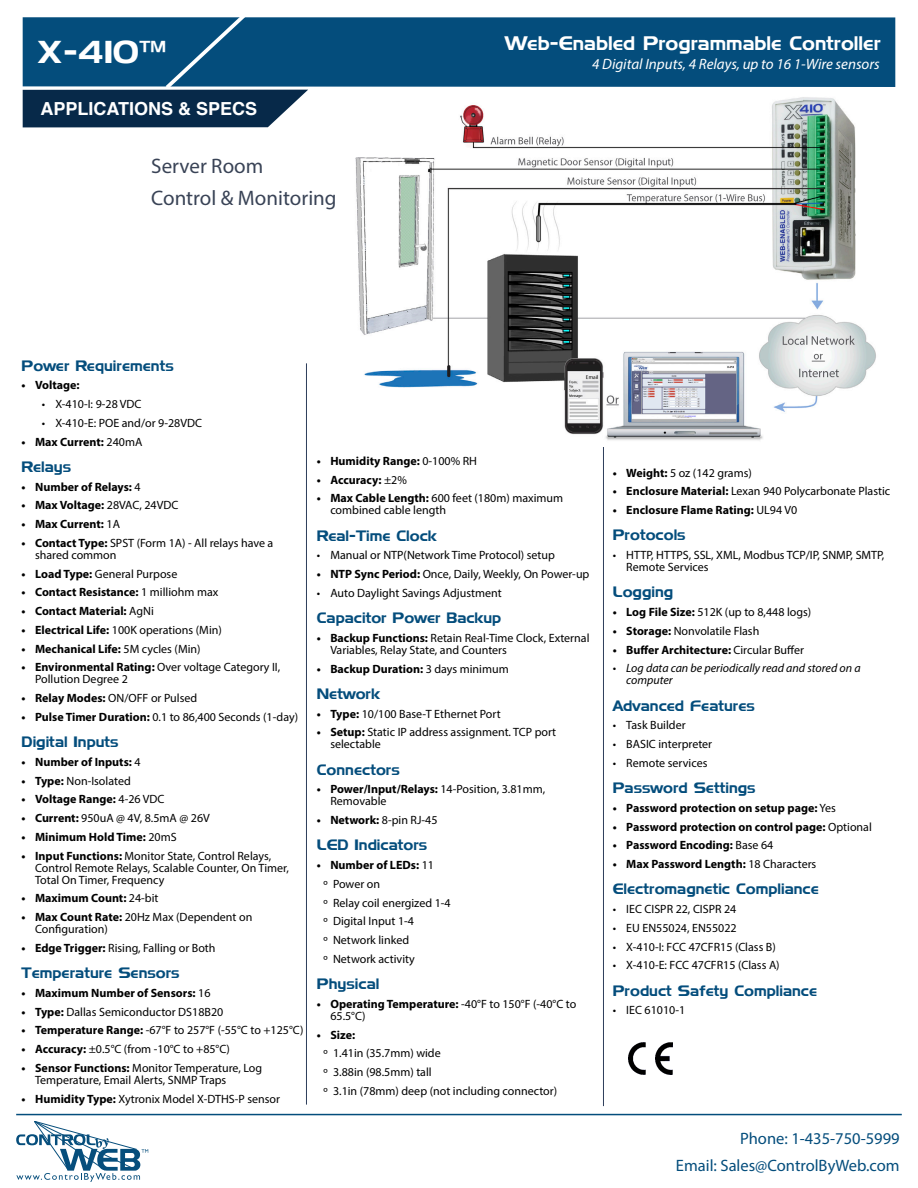
<style>
.page{position:relative;width:918px;height:1188px;background:#fff}
.page>*{position:absolute;margin:0;border:0;box-sizing:border-box;transform-origin:0 0}
.Header_-_Main_Produc{font:31.5px "Denmark";color:#fff}
.Paragraph_Header{font:21px "Myriad Pro";color:#394356}
.Sub_Header_-_Product{font:19.5px "Denmark";color:#fff}
.t1{font:700 18px "Helvetica";color:#fff}
.t2{font:16.5px/26.5px "Myriad Pro";color:#044d7c;text-align:right}
.Specs_Title{font:15px "Denmark";color:#044d7c}
.Product_Description{font:italic 15px "Myriad Pro";color:#fff}
.Specs_Bullet_Body{font:15px "Denmark";color:#044d7c}
.t3{font:12px/12px "Myriad Pro";color:#000}
.t4{font:700 12px "Myriad Pro";color:#000}
.t5{font:italic 12px/12px "Myriad Pro";color:#000}
.s1{font-weight:400}
.s2{font-weight:700}
</style>
<div class="page">
<hr style="left:16px;top:1114px;width:886px;height:1px;background:#044d7c">
<svg style="left:16px;top:1121px;width:132px;height:61px"></svg>
<div style="left:308px;top:17px;width:587px;height:70px;background:#044d7c"></div>
<svg style="left:23px;top:17px;width:285px;height:110px;background:#164d74"></svg>
<hr style="left:306px;top:363px;width:1px;height:742px;background:#2d3e5a">
<hr style="left:603px;top:440px;width:1px;height:666px;background:#2d3e5a">
<img style="left:355px;top:97px;width:521px;height:350px">
<img style="left:629px;top:1043px;width:43px;height:31px">
<p class="Header_-_Main_Produc" style="left:36px;top:33px;width:132px">X-410™</p>
<h3 class="t1" style="left:41px;top:94px;width:218px">APPLICATIONS &amp; SPECS</h3>
<p class="Paragraph_Header" style="left:151px;top:153px;width:114px">Server Room</p>
<p class="Paragraph_Header" style="left:151px;top:185px;width:187px">Control &amp; Monitoring</p>
<p class="Sub_Header_-_Product" style="left:505px;top:31px;width:377px">Web-Enabled Programmable Controller</p>
<p class="Product_Description" style="left:592px;top:55px;width:289px">4 Digital Inputs, 4 Relays, up to 16 1-Wire sensors</p>
<p class="Specs_Title" style="left:22px;top:356px;width:154px">Power Requirements</p>
<p class="t4" style="left:22px;top:378px;width:60px">• Voltage:</p>
<p class="t3" style="left:42px;top:398px;width:101px">• X-410-I: 9-28 VDC</p>
<p class="t3" style="left:42px;top:417px;width:162px">• X-410-E: POE and/or 9-28VDC</p>
<p class="t4" style="left:22px;top:434px;width:122px">• Max Current: <span class="s1">240mA</span></p>
<p class="Specs_Title" style="left:22px;top:458px;width:51px">Relays</p>
<p class="t4" style="left:22px;top:479px;width:121px">• Number of Relays: <span class="s1">4</span></p>
<p class="t4" style="left:22px;top:498px;width:158px">• Max Voltage: <span class="s1">28VAC, 24VDC</span></p>
<p class="t4" style="left:22px;top:516px;width:100px">• Max Current: <span class="s1">1A</span></p>
<p class="t3" style="left:35px;top:537px;width:240px;text-indent:-14px"><span class="s2">• Contact Type:</span> SPST (Form 1A) - All relays have a shared common</p>
<p class="t3" style="left:22px;top:567px;width:157px"><span class="s2">• Load Type:</span> General Purpose</p>
<p class="t4" style="left:22px;top:585px;width:198px">• Contact Resistance: <span class="s1">1 milliohm max</span></p>
<p class="t4" style="left:22px;top:603px;width:134px">• Contact Material: <span class="s1">AgNi</span></p>
<p class="t3" style="left:22px;top:624px;width:202px"><span class="s2">• Electrical Life:</span> 100K operations (Min)</p>
<p class="t4" style="left:22px;top:641px;width:181px">• Mechanical Life: <span class="s1">5M cycles (Min)</span></p>
<p class="t3" style="left:35px;top:661px;width:247px;text-indent:-14px"><span class="s2">• Environmental Rating:</span> Over voltage Category II,<br>Pollution Degree 2</p>
<p class="t3" style="left:22px;top:692px;width:177px"><span class="s2">• Relay Modes:</span> ON/OFF or Pulsed</p>
<p class="t3" style="left:22px;top:711px;width:278px"><span class="s2">• Pulse Timer Duration:</span> 0.1 to 86,400 Seconds (1-day)</p>
<p class="Specs_Title" style="left:22px;top:733px;width:99px">Digital Inputs</p>
<p class="t4" style="left:22px;top:754px;width:121px">• Number of Inputs: <span class="s1">4</span></p>
<p class="t3" style="left:22px;top:774px;width:111px"><span class="s2">• Type:</span> Non-Isolated</p>
<p class="t4" style="left:22px;top:792px;width:144px">• Voltage Range: <span class="s1">4-26 VDC</span></p>
<p class="t3" style="left:22px;top:812px;width:190px"><span class="s2">• Current:</span> 950uA @ 4V, 8.5mA @ 26V</p>
<p class="t4" style="left:22px;top:829px;width:157px">• Minimum Hold Time: <span class="s1">20mS</span></p>
<p class="t3" style="left:35px;top:849px;width:255px;text-indent:-14px"><span class="s2">• Input Functions:</span> Monitor State, Control Relays,<br>Control Remote Relays, Scalable Counter, On Timer,<br>Total On Timer, Frequency</p>
<p class="t4" style="left:22px;top:891px;width:138px">• Maximum Count: <span class="s1">24-bit</span></p>
<p class="t3" style="left:35px;top:911px;width:219px;text-indent:-14px"><span class="s2">• Max Count Rate:</span> 20Hz Max (Dependent on<br>Configuration)</p>
<p class="t3" style="left:22px;top:942px;width:195px"><span class="s2">• Edge Trigger:</span> Rising, Falling or Both</p>
<p class="Specs_Title" style="left:22px;top:964px;width:160px">Temperature Sensors</p>
<p class="t4" style="left:22px;top:985px;width:190px">• Maximum Number of Sensors: <span class="s1">16</span></p>
<p class="t3" style="left:22px;top:1005px;width:203px"><span class="s2">• Type:</span> Dallas Semiconductor DS18B20</p>
<p class="t3" style="left:22px;top:1024px;width:283px"><span class="s2">• Temperature Range:</span> -67°F to 257°F (-55°C to +125°C)</p>
<p class="t3" style="left:22px;top:1043px;width:210px"><span class="s2">• Accuracy:</span> ±0.5°C (from -10°C to +85°C)</p>
<p class="t3" style="left:35px;top:1062px;width:229px;text-indent:-14px"><span class="s2">• Sensor Functions:</span> Monitor Temperature, Log<br>Temperature, Email Alerts, SNMP Traps</p>
<p class="t3" style="left:22px;top:1092px;width:260px"><span class="s2">• Humidity Type:</span> Xytronix Model X-DTHS-P sensor</p>
<p class="t4" style="left:317px;top:453px;width:162px">• Humidity Range: <span class="s1">0-100% RH</span></p>
<p class="t4" style="left:317px;top:472px;width:92px">• Accuracy: <span class="s1">±2%</span></p>
<p class="t3" style="left:330px;top:492px;width:234px;text-indent:-14px"><span class="s2">• Max Cable Length:</span> 600 feet (180m) maximum combined cable length</p>
<p class="Specs_Bullet_Body" style="left:317px;top:526px;width:121px">Real-Time Clock</p>
<p class="t3" style="left:317px;top:549px;width:240px">• Manual or NTP(Network Time Protocol) setup</p>
<p class="t3" style="left:317px;top:568px;width:274px"><span class="s2">• NTP Sync Period:</span> Once, Daily, Weekly, On Power-up</p>
<p class="t3" style="left:317px;top:587px;width:186px">• Auto Daylight Savings Adjustment</p>
<p class="Specs_Bullet_Body" style="left:317px;top:609px;width:186px">Capacitor Power Backup</p>
<p class="t3" style="left:330px;top:632px;width:261px;text-indent:-14px"><span class="s2">• Backup Functions:</span> Retain Real-Time Clock, External<br>Variables, Relay State, and Counters</p>
<p class="t4" style="left:317px;top:661px;width:193px">• Backup Duration: <span class="s1">3 days minimum</span></p>
<p class="Specs_Title" style="left:317px;top:684px;width:65px">Network</p>
<p class="t3" style="left:317px;top:707px;width:185px"><span class="s2">• Type:</span> 10/100 Base-T Ethernet Port</p>
<p class="t3" style="left:330px;top:726px;width:227px;text-indent:-14px"><span class="s2">• Setup:</span> Static IP address assignment. TCP port selectable</p>
<p class="Specs_Title" style="left:317px;top:760px;width:85px">Connectors</p>
<p class="t3" style="left:330px;top:783px;width:216px;text-indent:-14px"><span class="s2">• Power/Input/Relays:</span> 14-Position, 3.81mm,<br>Removable</p>
<p class="t3" style="left:317px;top:814px;width:122px"><span class="s2">• Network:</span> 8-pin RJ-45</p>
<p class="Specs_Title" style="left:317px;top:836px;width:112px">LED Indicators</p>
<p class="t4" style="left:317px;top:857px;width:119px">• Number of LEDs: <span class="s1">11</span></p>
<p class="t3" style="left:324px;top:878px;width:58px">º Power on</p>
<p class="t3" style="left:324px;top:896px;width:129px">º Relay coil energized 1-4</p>
<p class="t3" style="left:324px;top:915px;width:92px">º Digital Input 1-4</p>
<p class="t3" style="left:324px;top:934px;width:87px">º Network linked</p>
<p class="t3" style="left:324px;top:953px;width:93px">º Network activity</p>
<p class="Specs_Title" style="left:317px;top:975px;width:64px">Physical</p>
<p class="t3" style="left:330px;top:998px;width:248px;text-indent:-14px"><span class="s2">• Operating Temperature:</span> -40°F to 150°F (-40°C to<br>65.5°C)</p>
<p class="t4" style="left:317px;top:1027px;width:40px">• Size:</p>
<p class="t3" style="left:324px;top:1047px;width:119px">º 1.41in (35.7mm) wide</p>
<p class="t3" style="left:324px;top:1066px;width:110px">º 3.88in (98.5mm) tall</p>
<p class="t3" style="left:324px;top:1085px;width:235px">º 3.1in (78mm) deep (not including connector)</p>
<p class="t3" style="left:613px;top:466px;width:141px"><span class="s2">• Weight:</span> 5 oz (142 grams)</p>
<p class="t3" style="left:613px;top:485px;width:279px"><span class="s2">• Enclosure Material:</span> Lexan 940 Polycarbonate Plastic</p>
<p class="t4" style="left:613px;top:502px;width:186px">• Enclosure Flame Rating: <span class="s1">UL94 V0</span></p>
<p class="Specs_Title" style="left:613px;top:526px;width:74px">Protocols</p>
<p class="t3" style="left:626px;top:549px;width:259px;text-indent:-14px">• HTTP, HTTPS, SSL, XML, Modbus TCP/IP, SNMP, SMTP,<br>Remote Services</p>
<p class="Specs_Title" style="left:613px;top:583px;width:62px">Logging</p>
<p class="t3" style="left:613px;top:606px;width:200px"><span class="s2">• Log File Size:</span> 512K (up to 8,448 logs)</p>
<p class="t3" style="left:613px;top:625px;width:148px"><span class="s2">• Storage:</span> Nonvolatile Flash</p>
<p class="t4" style="left:613px;top:642px;width:193px">• Buffer Architecture: <span class="s1">Circular Buffer</span></p>
<p class="t5" style="left:626px;top:662px;width:236px;text-indent:-14px">• Log data can be periodically read and stored on a computer</p>
<p class="Specs_Title" style="left:613px;top:696px;width:144px">Advanced Features</p>
<p class="t3" style="left:613px;top:719px;width:74px">• Task Builder</p>
<p class="t3" style="left:613px;top:738px;width:101px">• BASIC interpreter</p>
<p class="t3" style="left:613px;top:757px;width:96px">• Remote services</p>
<p class="Specs_Title" style="left:613px;top:779px;width:144px">Password Settings</p>
<p class="t4" style="left:613px;top:800px;width:225px">• Password protection on setup page: <span class="s1">Yes</span></p>
<p class="t4" style="left:613px;top:819px;width:261px">• Password protection on control page: <span class="s1">Optional</span></p>
<p class="t4" style="left:613px;top:838px;width:162px">• Password Encoding: <span class="s1">Base 64</span></p>
<p class="t4" style="left:613px;top:856px;width:205px">• Max Password Length: <span class="s1">18 Characters</span></p>
<p class="Specs_Title" style="left:613px;top:880px;width:208px">Electromagnetic Compliance</p>
<p class="t3" style="left:613px;top:903px;width:125px">• IEC CISPR 22, CISPR 24</p>
<p class="t3" style="left:613px;top:922px;width:125px">• EU EN55024, EN55022</p>
<p class="t3" style="left:613px;top:940px;width:165px">• X-410-I: FCC 47CFR15 (Class B)</p>
<p class="t3" style="left:613px;top:959px;width:168px">• X-410-E: FCC 47CFR15 (Class A)</p>
<p class="Specs_Title" style="left:613px;top:981px;width:206px">Product Safety Compliance</p>
<p class="t3" style="left:613px;top:1004px;width:74px">• IEC 61010-1</p>
<h3 class="t2" style="left:676px;top:1125px;width:225px">Phone: 1-435-750-5999<br>Email: Sales@ControlByWeb.com</h3>
</div>
